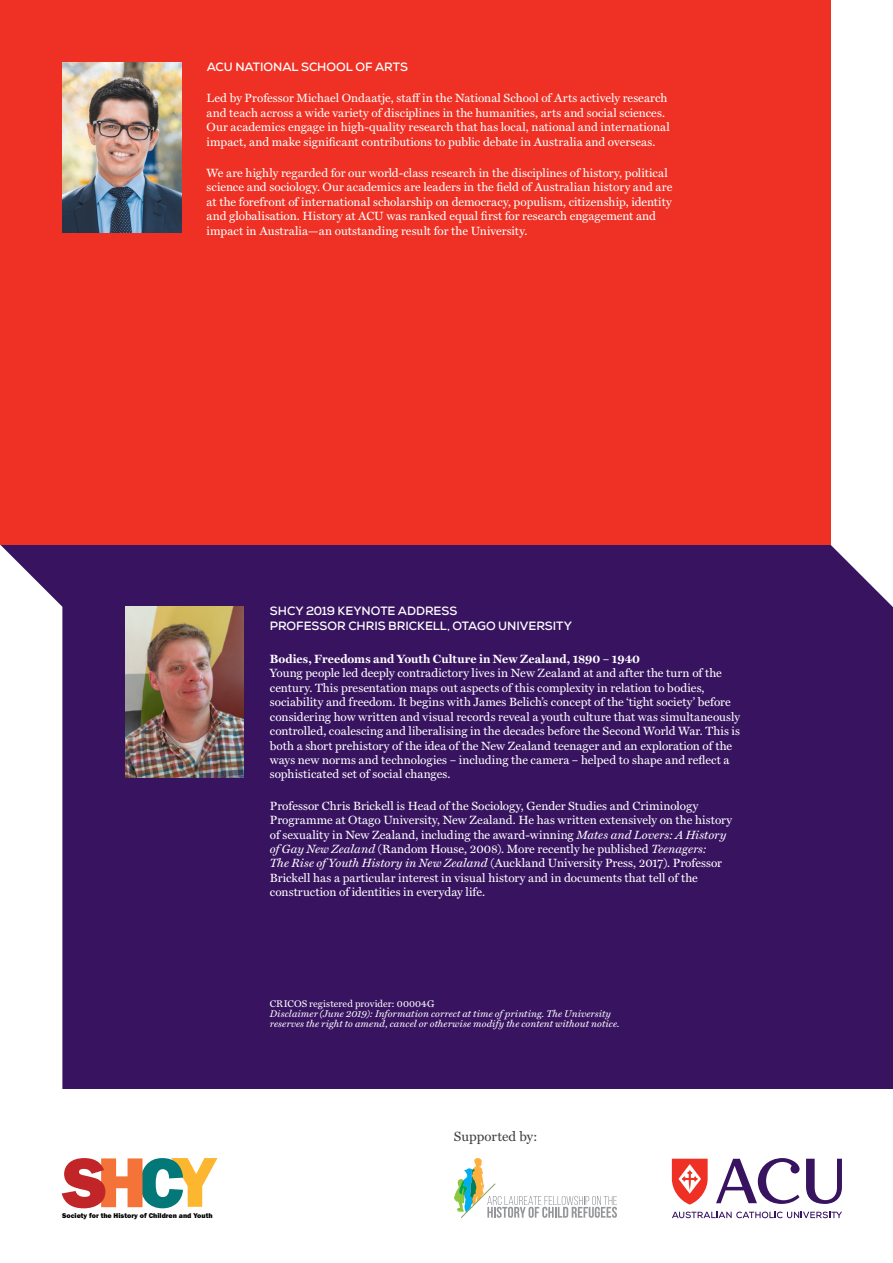
<style>
.page{position:relative;width:893px;height:1263px;background:#fff}
.page>*{position:absolute;margin:0;border:0;box-sizing:border-box;transform-origin:0 0}
._23_Credit{font:13.5px "Miller Text";color:#414042}
._06_Back_cover_-_Adr{font:12px/14.4px "Miller Text";letter-spacing:.005em;color:#fff}
._04_Back_cover_-_Dep{font:700 12px/15px "Nexa";color:#fff}
._05_Back_cover_-_Uni{font:700 12px "Miller Text";letter-spacing:.01em;color:#fff}
._07_CRICOS_code{font:italic 9.75px/9.8px "Miller Text";letter-spacing:.015em;color:#fff}
._07_CRICOS_code-2{font:9.75px "Miller Text";letter-spacing:.01em;color:#fff}
.t1{font:800 7.2px "Franklin Gothic";color:#000}
.s1{font-style:italic}
</style>
<div class="page">
<svg style="left:0;top:544px;width:893px;height:545px;background:#46256b"></svg>
<div style="left:0;top:0;width:830px;height:544px;background:#ee3124"></div>
<img style="left:63px;top:63px;width:118px;height:170px">
<img style="left:125px;top:607px;width:119px;height:170px">
<svg style="left:672px;top:1159px;width:36px;height:45px"></svg>
<svg style="left:672px;top:1211px;width:170px;height:7px"></svg>
<svg style="left:806px;top:1159px;width:36px;height:45px"></svg>
<svg style="left:716px;top:1158px;width:83px;height:46px"></svg>
<svg style="left:62px;top:1158px;width:155px;height:50px"></svg>
<svg style="left:454px;top:1158px;width:163px;height:60px"></svg>
<p class="_04_Back_cover_-_Dep" style="left:207px;top:59px;width:203px">ACU NATIONAL SCHOOL OF ARTS</p>
<p class="_06_Back_cover_-_Adr" style="left:207px;top:90px;width:465px">Led by Professor Michael Ondaatje, staff in the National School of Arts actively research and teach across a wide variety of disciplines in the humanities, arts and social sciences.<br>Our academics engage in high-quality research that has local, national and international impact, and make significant contributions to public debate in Australia and overseas.</p>
<p class="_06_Back_cover_-_Adr" style="left:207px;top:165px;width:467px">We are highly regarded for our world-class research in the disciplines of history, political science and sociology. Our academics are leaders in the field of Australian history and are at the forefront of international scholarship on democracy, populism, citizenship, identity and globalisation. History at ACU was ranked equal first for research engagement and impact in Australia—an outstanding result for the University.</p>
<p class="_04_Back_cover_-_Dep" style="left:270px;top:604px;width:304px">SHCY 2019 KEYNOTE ADDRESS<br>PROFESSOR CHRIS BRICKELL, OTAGO UNIVERSITY</p>
<p class="_05_Back_cover_-_Uni" style="left:270px;top:649px;width:372px">Bodies, Freedoms and Youth Culture in New Zealand, 1890 – 1940</p>
<p class="_06_Back_cover_-_Adr" style="left:270px;top:665px;width:472px">Young people led deeply contradictory lives in New Zealand at and after the turn of the century. This presentation maps out aspects of this complexity in relation to bodies, sociability and freedom. It begins with James Belich’s concept of the ‘tight society’ before considering how written and visual records reveal a youth culture that was simultaneously controlled, coalescing and liberalising in the decades before the Second World War. This is both a short prehistory of the idea of the New Zealand teenager and an exploration of the ways new norms and technologies – including the camera – helped to shape and reflect a sophisticated set of social changes.</p>
<p class="_06_Back_cover_-_Adr" style="left:270px;top:797px;width:464px">Professor Chris Brickell is Head of the Sociology, Gender Studies and Criminology Programme at Otago University, New Zealand. He has written extensively on the history of sexuality in New Zealand, including the award-winning <span class="s1">Mates and Lovers: A History of Gay New Zealand</span> (Random House, 2008). More recently he published <span class="s1">Teenagers:<br>The Rise of Youth History in New Zealand</span> (Auckland University Press, 2017). Professor Brickell has a particular interest in visual history and in documents that tell of the construction of identities in everyday life.</p>
<p class="_07_CRICOS_code-2" style="left:270px;top:996px;width:166px">CRICOS registered provider: 00004G</p>
<p class="_07_CRICOS_code" style="left:270px;top:1008px;width:351px">Disclaimer (June 2019): Information correct at time of printing. The University reserves the right to amend, cancel or otherwise modify the content without notice.</p>
<p class="t1" style="left:62px;top:1211px;width:152px">Society for the History of Children and Youth</p>
<p class="_23_Credit" style="left:454px;top:1125px;width:85px">Supported by:</p>
</div>
